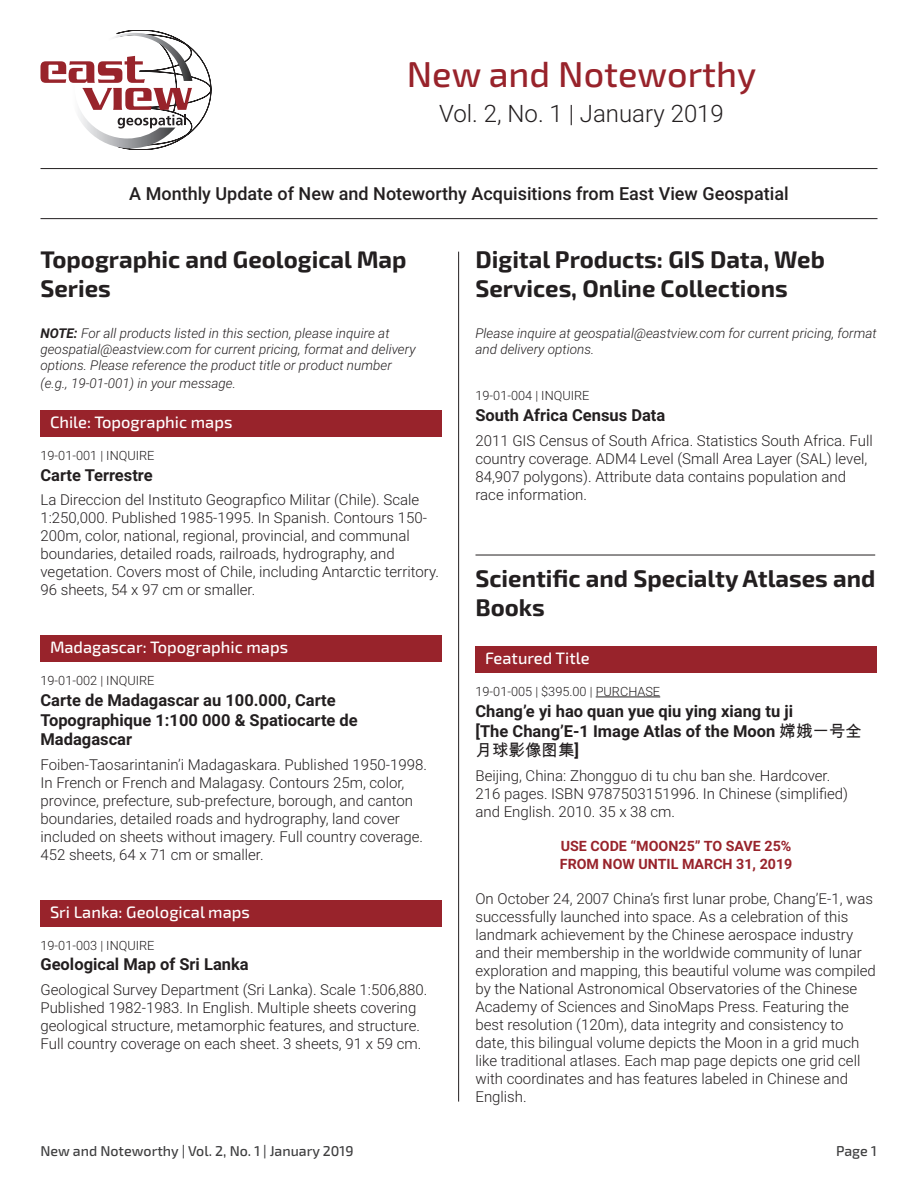
<style>
.page{position:relative;width:918px;height:1188px;background:#fff}
.page>*{position:absolute;margin:0;border:0;box-sizing:border-box;transform-origin:0 0}
.t1{font:500 36px "Exo 2.0";color:#98232b}
.t2{font:700 24px/28.8px "Exo 2.0";color:#231f20}
.t3{font:300 24px "Roboto";color:#231f20}
.t4{font:500 18px "Roboto";color:#231f20}
.t5{font:700 16.5px/19.8px "Roboto";color:#231f20}
.t6{font:500 16.5px "Exo 2.0";color:#fff}
.t7{font:16.5px "Arial Unicode MS";color:#231f20}
.t8{font:300 15px/18px "Roboto";color:#231f20}
.t9{font:700 14.25px/17.1px "Roboto";color:#98232b}
.t10{font:500 14.25px "Exo 2.0";color:#3e3e3f}
.t11{font:italic 300 13.5px/16.5px "Roboto";color:#231f20}
.t12{font:300 12.75px "Roboto";color:#231f20}
.s1{font-weight:700}
.s2{font-family:"Arial Unicode MS";font-weight:400}
.s3{font-family:"Roboto";font-weight:700}
</style>
<div class="page">
<svg style="left:40px;top:30px;width:171px;height:120px"></svg>
<hr style="left:40px;top:168px;width:838px;height:1px;background:#231f20">
<hr style="left:40px;top:218px;width:838px;height:1px;background:#231f20">
<hr style="left:458px;top:252px;width:1px;height:850px;background:#231f20">
<div style="left:40px;top:411px;width:402px;height:26px;background:#98232b"></div>
<div style="left:40px;top:636px;width:402px;height:26px;background:#98232b"></div>
<div style="left:40px;top:900px;width:402px;height:27px;background:#98232b"></div>
<hr style="left:596px;top:697px;width:64px;height:1px;background:#231f20">
<div style="left:476px;top:647px;width:401px;height:26px;background:#98232b"></div>
<hr style="left:476px;top:555px;width:399px;height:1px;background:#231f20">
<h1 class="t1" style="left:407px;top:53px;width:351px">New and Noteworthy</h1>
<h2 class="t3" style="left:439px;top:97px;width:286px">Vol. 2, No. 1 | January 2019</h2>
<p class="t4" style="left:129px;top:181px;width:661px">A Monthly Update of New and Noteworthy Acquisitions from East View Geospatial</p>
<h2 class="t2" style="left:40px;top:246px;width:368px">Topographic and Geological Map<br>Series</h2>
<p class="t11" style="left:40px;top:324px;width:377px"><span class="s1">NOTE:</span> For all products listed in this section, please inquire at geospatial@eastview.com for current pricing, format and delivery options. Please reference the product title or product number (e.g., 19-01-001) in your message.</p>
<p class="t6" style="left:50px;top:413px;width:184px">Chile: Topographic maps</p>
<p class="t12" style="left:40px;top:446px;width:115px">19-01-001 | INQUIRE</p>
<p class="t5" style="left:40px;top:464px;width:114px">Carte Terrestre</p>
<p class="t8" style="left:40px;top:491px;width:400px">La Direccion del Instituto Geograpfico Militar (Chile). Scale 1:250,000. Published 1985-1995. In Spanish. Contours 150- 200m, color, national, regional, provincial, and communal boundaries, detailed roads, railroads, hydrography, and vegetation. Covers most of Chile, including Antarctic territory.<br>96 sheets, 54 x 97 cm or smaller.</p>
<p class="t6" style="left:50px;top:638px;width:240px">Madagascar: Topographic maps</p>
<p class="t12" style="left:40px;top:671px;width:115px">19-01-002 | INQUIRE</p>
<p class="t5" style="left:40px;top:689px;width:319px">Carte de Madagascar au 100.000, Carte<br>Topographique 1:100 000 &amp; Spatiocarte de<br>Madagascar</p>
<p class="t8" style="left:40px;top:755px;width:388px">Foiben-Taosarintanin’i Madagaskara. Published 1950-1998.<br>In French or French and Malagasy. Contours 25m, color, province, prefecture, sub-prefecture, borough, and canton boundaries, detailed roads and hydrography, land cover included on sheets without imagery. Full country coverage.<br>452 sheets, 64 x 71 cm or smaller.</p>
<p class="t6" style="left:50px;top:902px;width:201px">Sri Lanka: Geological maps</p>
<p class="t12" style="left:40px;top:936px;width:115px">19-01-003 | INQUIRE</p>
<p class="t5" style="left:40px;top:954px;width:210px">Geological Map of Sri Lanka</p>
<p class="t8" style="left:40px;top:980px;width:388px">Geological Survey Department (Sri Lanka). Scale 1:506,880.<br>Published 1982-1983. In English. Multiple sheets covering geological structure, metamorphic features, and structure.<br>Full country coverage on each sheet. 3 sheets, 91 x 59 cm.</p>
<h2 class="t2" style="left:476px;top:246px;width:351px">Digital Products: GIS Data, Web<br>Services, Online Collections</h2>
<p class="t11" style="left:476px;top:325px;width:403px">Please inquire at geospatial@eastview.com for current pricing, format and delivery options.</p>
<p class="t12" style="left:476px;top:387px;width:115px">19-01-004 | INQUIRE</p>
<p class="t5" style="left:476px;top:405px;width:191px">South Africa Census Data</p>
<p class="t8" style="left:476px;top:431px;width:399px">2011 GIS Census of South Africa. Statistics South Africa. Full country coverage. ADM4 Level (Small Area Layer (SAL) level, 84,907 polygons). Attribute data contains population and race information.</p>
<h2 class="t2" style="left:476px;top:565px;width:401px">Scientific and Specialty Atlases and<br>Books</h2>
<p class="t6" style="left:485px;top:649px;width:106px">Featured Title</p>
<p class="t12" style="left:476px;top:683px;width:186px">19-01-005 | $395.00 | PURCHASE</p>
<p class="t5" style="left:476px;top:700px;width:388px">Chang’e yi hao quan yue qiu ying xiang tu ji<br>[The Chang’E-1 Image Atlas of the Moon <span class="s2">嫦娥一号全</span></p>
<p class="t7" style="left:476px;top:739px;width:105px">月球影像图集<span class="s3">]</span></p>
<p class="t8" style="left:476px;top:766px;width:374px">Beijing, China: Zhongguo di tu chu ban she. Hardcover.<br>216 pages. ISBN 9787503151996. In Chinese (simplified) and English. 2010. 35 x 38 cm.</p>
<p class="t9" style="left:560px;top:837px;width:234px">USE CODE “MOON25” TO SAVE 25%<br>FROM NOW UNTIL MARCH 31, 2019</p>
<p class="t8" style="left:476px;top:889px;width:402px">On October 24, 2007 China’s first lunar probe, Chang’E-1, was successfully launched into space. As a celebration of this landmark achievement by the Chinese aerospace industry and their membership in the worldwide community of lunar exploration and mapping, this beautiful volume was compiled by the National Astronomical Observatories of the Chinese Academy of Sciences and SinoMaps Press. Featuring the best resolution (120m), data integrity and consistency to date, this bilingual volume depicts the Moon in a grid much like traditional atlases. Each map page depicts one grid cell with coordinates and has features labeled in Chinese and English.</p>
<p class="t10" style="left:40px;top:1142px;width:315px">New and Noteworthy | Vol. 2, No. 1 | January 2019</p>
<p class="t10" style="left:836px;top:1142px;width:42px">Page 1</p>
</div>
